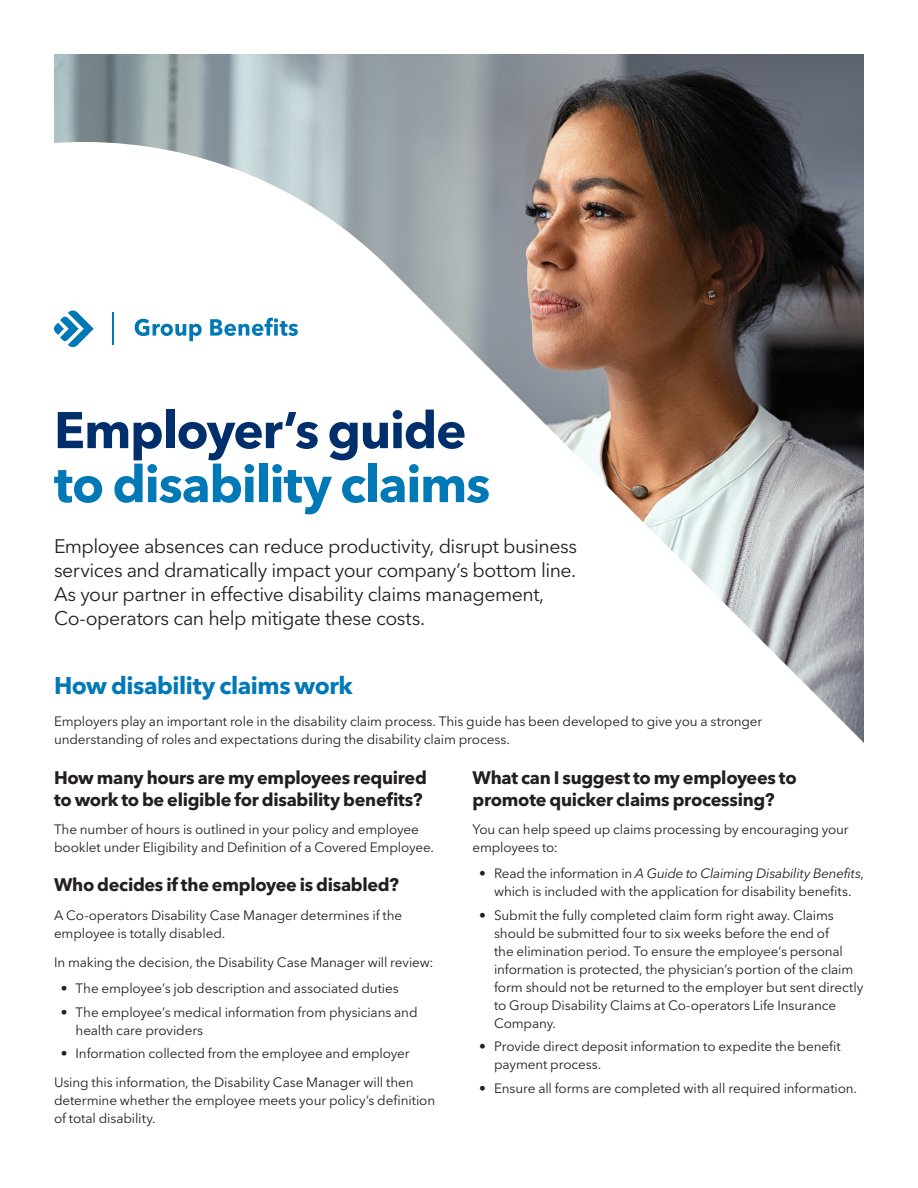
<style>
.page{position:relative;width:918px;height:1188px;background:#fff}
.page>*{position:absolute;margin:0;border:0;box-sizing:border-box;transform-origin:0 0}
.t1{font:700 51px "Avenir Next LT Pro";letter-spacing:-.025em;color:#0079b6}
.t2{font:700 51px "Avenir Next LT Pro";letter-spacing:-.025em;color:#002f6b}
.t3{font:700 24px "Avenir Next LT Pro";letter-spacing:-.02em;color:#0079b6}
.t4{font:19.5px/24px "Avenir Next LT Pro";letter-spacing:-.025em;color:#231f20}
.t5{font:700 18px/21.6px "Avenir Next LT Pro";letter-spacing:-.015em;color:#231f20}
.t6{font:13.5px/18px "Avenir Next LT Pro";letter-spacing:-.01em;color:#231f20}
.s1{font-style:italic}
</style>
<div class="page">
<img style="left:54px;top:54px;width:810px;height:689px">
<svg style="left:135px;top:319px;width:67px;height:22px"></svg>
<svg style="left:210px;top:318px;width:88px;height:18px"></svg>
<hr style="left:112px;top:312px;width:2px;height:33px;background:#0079b6">
<svg style="left:54px;top:311px;width:40px;height:36px"></svg>
<h1 class="t2" style="left:54px;top:399px;width:414px">Employer’s guide</h1>
<h1 class="t1" style="left:54px;top:453px;width:438px">to disability claims</h1>
<h3 class="t4" style="left:54px;top:534px;width:525px">Employee absences can reduce productivity, disrupt business services and dramatically impact your company’s bottom line.<br>As your partner in effective disability claims management, Co-operators can help mitigate these costs.</h3>
<h2 class="t3" style="left:54px;top:671px;width:300px">How disability claims work</h2>
<p class="t6" style="left:54px;top:712px;width:710px">Employers play an important role in the disability claim process. This guide has been developed to give you a stronger understanding of roles and expectations during the disability claim process.</p>
<h3 class="t5" style="left:54px;top:767px;width:374px">How many hours are my employees required to work to be eligible for disability benefits?</h3>
<p class="t6" style="left:54px;top:821px;width:381px">The number of hours is outlined in your policy and employee booklet under Eligibility and Definition of a Covered Employee.</p>
<h3 class="t5" style="left:54px;top:874px;width:347px">Who decides if the employee is disabled?</h3>
<p class="t6" style="left:54px;top:907px;width:350px">A Co-operators Disability Case Manager determines if the employee is totally disabled.</p>
<p class="t6" style="left:54px;top:953px;width:381px">In making the decision, the Disability Case Manager will review:</p>
<p class="t6" style="left:61px;top:979px;width:340px">• The employee’s job description and associated duties</p>
<p class="t6" style="left:76px;top:1003px;width:344px;text-indent:-15px">• The employee’s medical information from physicians and health care providers</p>
<p class="t6" style="left:54px;top:1039px;width:361px;line-height:28.8px;text-align:center">• Information collected from the employee and employer<br>Using this information, the Disability Case Manager will then</p>
<p class="t6" style="left:54px;top:1091px;width:383px">determine whether the employee meets your policy’s definition of total disability.</p>
<h3 class="t5" style="left:472px;top:767px;width:326px">What can I suggest to my employees to promote quicker claims processing?</h3>
<p class="t6" style="left:472px;top:821px;width:378px">You can help speed up claims processing by encouraging your employees to:</p>
<p class="t6" style="left:479px;top:865px;width:386px;text-align:center">• Read the information in <span class="s1">A Guide to Claiming Disability Benefits</span>, which is included with the application for disability benefits.</p>
<p class="t6" style="left:494px;top:906px;width:371px;text-indent:-15px">• Submit the fully completed claim form right away. Claims should be submitted four to six weeks before the end of<br>the elimination period. To ensure the employee’s personal information is protected, the physician’s portion of the claim form should not be returned to the employer but sent directly to Group Disability Claims at Co-operators Life Insurance Company.</p>
<p class="t6" style="left:494px;top:1037px;width:348px;text-indent:-15px">• Provide direct deposit information to expedite the benefit payment process.</p>
<p class="t6" style="left:479px;top:1079px;width:379px">• Ensure all forms are completed with all required information.</p>
</div>
